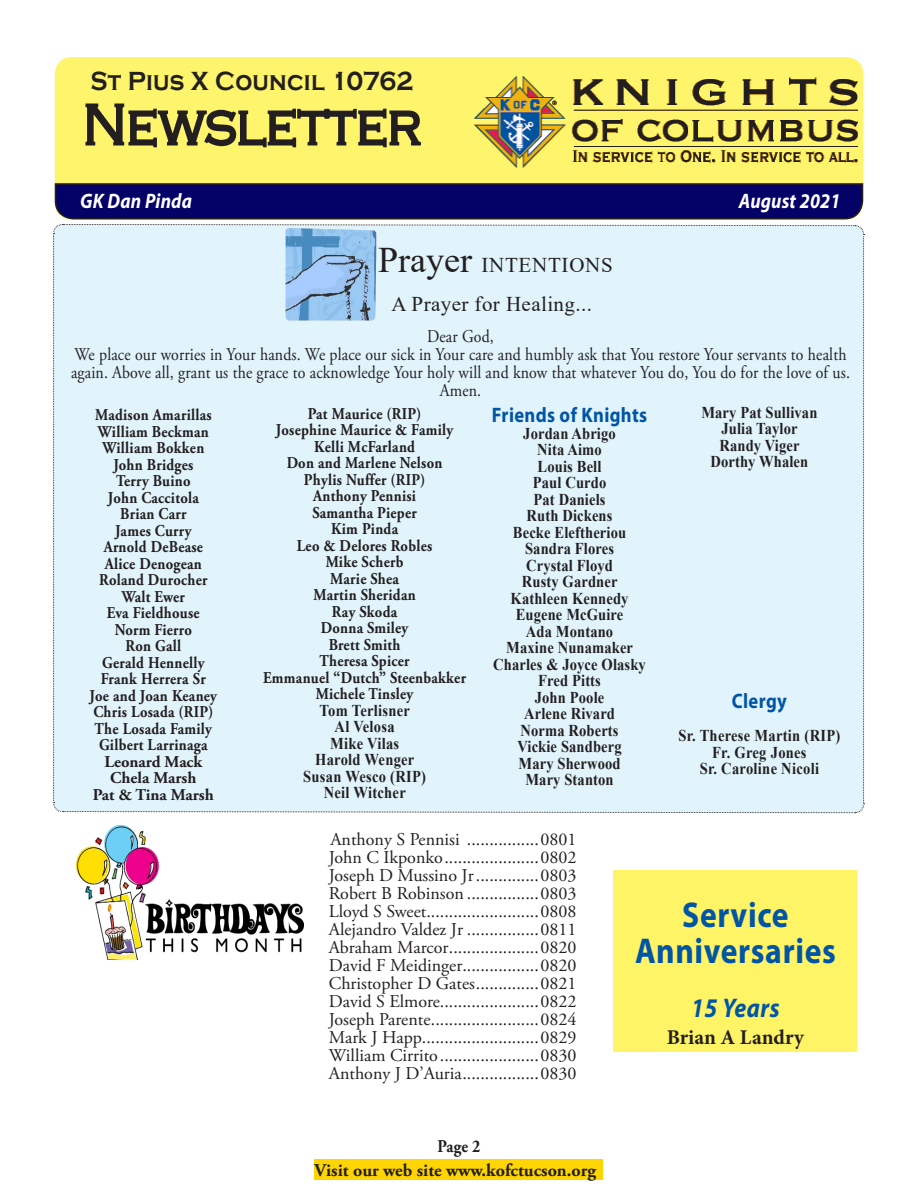
<style>
.page{position:relative;width:918px;height:1188px;background:#fff}
.page>*{position:absolute;margin:0;border:0;box-sizing:border-box;transform-origin:0 0}
.EVENT_TEXT{font:300 58.5px "Copperplate Gothic";letter-spacing:.01em;color:#231f20;scale:.88 1}
.BOLD_BLUE_PRINT_Cent{font:700 36px/36px "Myriad Pro";letter-spacing:.02em;color:#0155a5;text-align:center;scale:.88 1}
.EVENT_TEXT-2{font:700 27px "Copperplate Gothic";letter-spacing:.01em;color:#231f20;scale:.88 1}
.BOLD_BLUE_PRINT_Cent-2{font:italic 700 27px "Myriad Pro";letter-spacing:.02em;color:#0155a5;scale:.88 1}
.body_text{font:21px "Times New Roman";letter-spacing:.02em;color:#231f20}
.EVENT_TEXT-3{font:italic 700 21px "Myriad Pro";letter-spacing:.01em;color:#fff;scale:.88 1}
.EVENT_TEXT-4{font:700 21px "Myriad Pro";letter-spacing:.02em;color:#0155a5;scale:.88 1}
.BIRTHDAYS{font:700 21px "Minion Pro";color:#231f20}
.PRAYERS{font:700 21px "Myriad Pro";letter-spacing:.02em;color:#0155a5;scale:.88 1}
.BIRTHDAYS-2{font:18px "Adobe Garamond Pro";color:#231f20}
.EVENT_TEXT-5{font:18px/18px "Adobe Garamond Pro";letter-spacing:.01em;color:#231f20;text-align:center;scale:.88 1}
.BIRTHDAYS-3{font:700 18px "Adobe Garamond Pro";color:#231f20}
.EVENT_TEXT-6{font:700 18px "Adobe Garamond Pro";color:#231f20;scale:.88 1}
.PRAYERS-2{font:700 16.5px "Adobe Garamond Pro";letter-spacing:.02em;color:#231f20;scale:.88 1}
.EVENT_TEXT-7{font:700 16.5px "Times New Roman";letter-spacing:.01em;color:#231f20;scale:.88 1}
.PRAYERS-3{font:700 16.5px "Times New Roman";letter-spacing:.02em;color:#231f20;scale:.88 1}
.BIRTHDAYS-4{font:700 16.5px "Adobe Garamond Pro";color:#231f20}
.s1{font-size:36px}
</style>
<div class="page">
<div style="left:54px;top:56px;width:810px;height:164px;background:#fef56c;border-radius:18px"></div>
<div style="left:53px;top:56px;width:812px;height:165px;border:2px solid #fff;border-radius:18px"></div>
<div style="left:315px;top:1159px;width:288px;height:21px;background:#fed503"></div>
<div style="left:614px;top:870px;width:243px;height:182px;background:#fff466"></div>
<img style="left:77px;top:825px;width:227px;height:134px">
<svg style="left:53px;top:182px;width:812px;height:631px;background:#d2e4f1"></svg>
<svg style="left:85px;top:103px;width:336px;height:45px"></svg>
<img style="left:474px;top:77px;width:384px;height:90px">
<p class="EVENT_TEXT-2" style="left:90px;top:66px;width:369px">St Pius X Council 10762</p>
<p class="EVENT_TEXT" style="left:83px;top:93px;width:385px">Newsletter</p>
<p class="EVENT_TEXT-3" style="left:80px;top:187px;width:129px">GK Dan Pinda</p>
<p class="EVENT_TEXT-3" style="left:739px;top:187px;width:117px">August 2021</p>
<p class="body_text" style="left:378px;top:250px;width:236px"><span class="s1">Prayer</span> INTENTIONS</p>
<p class="body_text" style="left:392px;top:290px;width:202px">A Prayer for Healing...</p>
<p class="EVENT_TEXT-5" style="left:71px;top:328px;width:887px">Dear God,<br>We place our worries in Your hands. We place our sick in Your care and humbly ask that You restore Your servants to health again. Above all, grant us the grace to acknowledge Your holy will and know that whatever You do, You do for the love of us.<br>Amen.</p>
<p class="PRAYERS-2" style="left:95px;top:405px;width:134px">Madison Amarillas</p>
<p class="PRAYERS-2" style="left:98px;top:422px;width:128px">William Beckman</p>
<p class="PRAYERS-2" style="left:102px;top:438px;width:117px">William Bokken</p>
<p class="PRAYERS-2" style="left:113px;top:455px;width:92px">John Bridges</p>
<p class="PRAYERS-2" style="left:116px;top:471px;width:86px">Terry Buino</p>
<p class="PRAYERS-2" style="left:108px;top:488px;width:105px">John Caccitola</p>
<p class="PRAYERS-2" style="left:120px;top:504px;width:77px">Brian Carr</p>
<p class="PRAYERS-2" style="left:115px;top:521px;width:88px">James Curry</p>
<p class="PRAYERS-2" style="left:104px;top:537px;width:114px">Arnold DeBease</p>
<p class="PRAYERS-2" style="left:105px;top:554px;width:112px">Alice Denogean</p>
<p class="PRAYERS-2" style="left:99px;top:570px;width:125px">Roland Durocher</p>
<p class="PRAYERS-2" style="left:122px;top:587px;width:73px">Walt Ewer</p>
<p class="PRAYERS-2" style="left:107px;top:603px;width:107px">Eva Fieldhouse</p>
<p class="PRAYERS-2" style="left:115px;top:620px;width:89px">Norm Fierro</p>
<p class="PRAYERS-2" style="left:126px;top:636px;width:65px">Ron Gall</p>
<p class="PRAYERS-2" style="left:102px;top:653px;width:118px">Gerald Hennelly</p>
<p class="PRAYERS-2" style="left:101px;top:669px;width:121px">Frank Herrera Sr</p>
<p class="PRAYERS-2" style="left:90px;top:686px;width:146px">Joe and Joan Keaney</p>
<p class="PRAYERS-2" style="left:93px;top:702px;width:138px">Chris Losada (RIP)</p>
<p class="PRAYERS-2" style="left:95px;top:719px;width:135px">The Losada Family</p>
<p class="PRAYERS-2" style="left:99px;top:735px;width:125px">Gilbert Larrinaga</p>
<p class="BIRTHDAYS-4" style="left:104px;top:752px;width:99px">Leonard Mack</p>
<p class="BIRTHDAYS-4" style="left:110px;top:768px;width:88px">Chela Marsh</p>
<p class="BIRTHDAYS-4" style="left:93px;top:785px;width:123px">Pat &amp; Tina Marsh</p>
<p class="PRAYERS-2" style="left:308px;top:404px;width:130px">Pat Maurice (RIP)</p>
<p class="PRAYERS-2" style="left:276px;top:420px;width:203px">Josephine Maurice &amp; Family</p>
<p class="PRAYERS-2" style="left:314px;top:437px;width:116px">Kelli McFarland</p>
<p class="PRAYERS-2" style="left:287px;top:453px;width:179px">Don and Marlene Nelson</p>
<p class="PRAYERS-2" style="left:304px;top:470px;width:139px">Phylis Nuffer (RIP)</p>
<p class="PRAYERS-2" style="left:313px;top:486px;width:118px">Anthony Pennisi</p>
<p class="PRAYERS-2" style="left:312px;top:503px;width:120px">Samantha Pieper</p>
<p class="PRAYERS-2" style="left:331px;top:519px;width:78px">Kim Pinda</p>
<p class="PRAYERS-2" style="left:297px;top:536px;width:155px">Leo &amp; Delores Robles</p>
<p class="PRAYERS-2" style="left:326px;top:552px;width:90px">Mike Scherb</p>
<p class="PRAYERS-2" style="left:330px;top:569px;width:80px">Marie Shea</p>
<p class="PRAYERS-2" style="left:313px;top:585px;width:118px">Martin Sheridan</p>
<p class="PRAYERS-2" style="left:332px;top:602px;width:76px">Ray Skoda</p>
<p class="PRAYERS-2" style="left:321px;top:618px;width:101px">Donna Smiley</p>
<p class="PRAYERS-2" style="left:329px;top:635px;width:83px">Brett Smith</p>
<p class="PRAYERS-2" style="left:320px;top:651px;width:104px">Theresa Spicer</p>
<p class="PRAYERS-2" style="left:263px;top:668px;width:232px">Emmanuel “Dutch” Steenbakker</p>
<p class="PRAYERS-2" style="left:316px;top:684px;width:112px">Michele Tinsley</p>
<p class="PRAYERS-3" style="left:320px;top:698px;width:104px">Tom Terlisner</p>
<p class="PRAYERS-3" style="left:335px;top:715px;width:70px">Al Velosa</p>
<p class="PRAYERS-3" style="left:330px;top:731px;width:80px">Mike Vilas</p>
<p class="PRAYERS-3" style="left:315px;top:748px;width:114px">Harold Wenger</p>
<p class="PRAYERS-3" style="left:303px;top:764px;width:141px">Susan Wesco (RIP)</p>
<p class="PRAYERS-3" style="left:324px;top:781px;width:95px">Neil Witcher</p>
<p class="EVENT_TEXT-4" style="left:492px;top:402px;width:178px">Friends of Knights</p>
<p class="EVENT_TEXT-7" style="left:523px;top:421px;width:107px">Jordan Abrigo</p>
<p class="EVENT_TEXT-7" style="left:537px;top:438px;width:75px">Nita Aimo</p>
<p class="EVENT_TEXT-7" style="left:538px;top:454px;width:74px">Louis Bell</p>
<p class="EVENT_TEXT-7" style="left:533px;top:471px;width:85px">Paul Curdo</p>
<p class="EVENT_TEXT-7" style="left:534px;top:487px;width:83px">Pat Daniels</p>
<p class="EVENT_TEXT-7" style="left:527px;top:504px;width:99px">Ruth Dickens</p>
<p class="EVENT_TEXT-7" style="left:513px;top:520px;width:130px">Becke Eleftheriou</p>
<p class="EVENT_TEXT-7" style="left:525px;top:537px;width:103px">Sandra Flores</p>
<p class="EVENT_TEXT-7" style="left:526px;top:553px;width:100px">Crystal Floyd</p>
<p class="PRAYERS-3" style="left:522px;top:570px;width:110px">Rusty Gardner</p>
<p class="EVENT_TEXT-7" style="left:511px;top:586px;width:136px">Kathleen Kennedy</p>
<p class="EVENT_TEXT-7" style="left:516px;top:603px;width:124px">Eugene McGuire</p>
<p class="EVENT_TEXT-7" style="left:526px;top:619px;width:101px">Ada Montano</p>
<p class="EVENT_TEXT-7" style="left:506px;top:636px;width:146px">Maxine Nunamaker</p>
<p class="EVENT_TEXT-7" style="left:493px;top:652px;width:175px">Charles &amp; Joyce Olasky</p>
<p class="EVENT_TEXT-7" style="left:538px;top:669px;width:73px">Fred Pitts</p>
<p class="EVENT_TEXT-7" style="left:535px;top:685px;width:80px">John Poole</p>
<p class="EVENT_TEXT-7" style="left:524px;top:702px;width:105px">Arlene Rivard</p>
<p class="EVENT_TEXT-7" style="left:521px;top:718px;width:113px">Norma Roberts</p>
<p class="EVENT_TEXT-7" style="left:517px;top:735px;width:120px">Vickie Sandberg</p>
<p class="EVENT_TEXT-7" style="left:518px;top:751px;width:118px">Mary Sherwood</p>
<p class="EVENT_TEXT-7" style="left:525px;top:768px;width:102px">Mary Stanton</p>
<p class="EVENT_TEXT-7" style="left:701px;top:400px;width:133px">Mary Pat Sullivan</p>
<p class="EVENT_TEXT-7" style="left:721px;top:417px;width:88px">Julia Taylor</p>
<p class="EVENT_TEXT-7" style="left:719px;top:433px;width:93px">Randy Viger</p>
<p class="EVENT_TEXT-7" style="left:710px;top:450px;width:113px">Dorthy Whalen</p>
<p class="PRAYERS" style="left:732px;top:687px;width:64px">Clergy</p>
<p class="PRAYERS-3" style="left:678px;top:724px;width:186px">Sr. Therese Martin (RIP)</p>
<p class="PRAYERS-3" style="left:712px;top:740px;width:109px">Fr. Greg Jones</p>
<p class="PRAYERS-3" style="left:700px;top:757px;width:137px">Sr. Caroline Nicoli</p>
<p class="BIRTHDAYS-2" style="left:330px;top:829px;width:247px">Anthony S Pennisi ................0801</p>
<p class="BIRTHDAYS-2" style="left:329px;top:847px;width:249px">John C Ikponko.....................0802</p>
<p class="BIRTHDAYS-2" style="left:329px;top:865px;width:249px">Joseph D Mussino Jr..............0803</p>
<p class="BIRTHDAYS-2" style="left:329px;top:883px;width:249px">Robert B Robinson ................0803</p>
<p class="BIRTHDAYS-2" style="left:329px;top:901px;width:249px">Lloyd S Sweet.........................0808</p>
<p class="BIRTHDAYS-2" style="left:329px;top:919px;width:249px">Alejandro Valdez Jr ................0811</p>
<p class="BIRTHDAYS-2" style="left:329px;top:937px;width:249px">Abraham Marcor....................0820</p>
<p class="BIRTHDAYS-2" style="left:329px;top:955px;width:249px">David F Meidinger.................0820</p>
<p class="BIRTHDAYS-2" style="left:329px;top:973px;width:249px">Christopher D Gates..............0821</p>
<p class="BIRTHDAYS-2" style="left:329px;top:991px;width:249px">David S Elmore......................0822</p>
<p class="BIRTHDAYS-2" style="left:329px;top:1009px;width:249px">Joseph Parente........................0824</p>
<p class="BIRTHDAYS-2" style="left:329px;top:1027px;width:249px">Mark J Happ..........................0829</p>
<p class="BIRTHDAYS-2" style="left:329px;top:1045px;width:249px">William Cirrito......................0830</p>
<p class="BIRTHDAYS-2" style="left:329px;top:1063px;width:249px">Anthony J D’Auria.................0830</p>
<p class="EVENT_TEXT-6" style="left:438px;top:1136px;width:50px">Page 2</p>
<p class="BIRTHDAYS-3" style="left:315px;top:1160px;width:283px">Visit our web site www.kofctucson.org</p>
<p class="BOLD_BLUE_PRINT_Cent" style="left:635px;top:895px;width:230px">Service<br>Anniversaries</p>
<p class="BOLD_BLUE_PRINT_Cent-2" style="left:691px;top:990px;width:102px">15 Years</p>
<p class="BIRTHDAYS" style="left:667px;top:1022px;width:139px">Brian A Landry</p>
</div>
